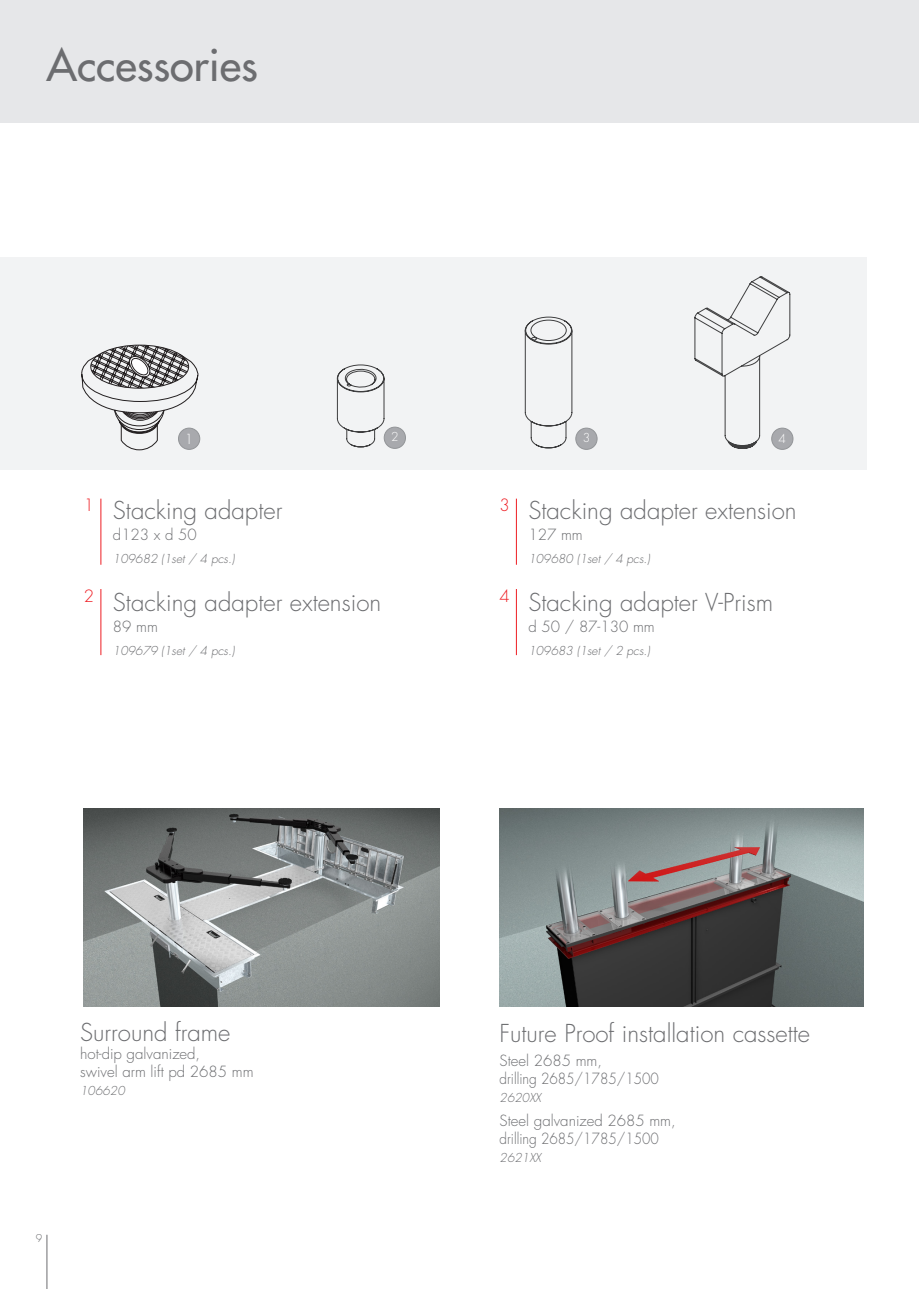
<style>
.page{position:relative;width:919px;height:1289px;background:#fff}
.page>*{position:absolute;margin:0;border:0;box-sizing:border-box;transform-origin:0 0}
.t1{font:43.5px "Futura";color:#6c6d70}
.t2{font:300 24px "Futura";color:#6c6d70}
.t3{font:300 16.5px "Futura";color:#ee1d23}
.t4{font:300 15px/18px "Futura";color:#6c6d70}
.t5{font:300 13.5px "Futura";color:#fff}
.t6{font:italic 300 12px "Futura";color:#6c6d70}
.t7{font:300 12px "Futura";color:#fff}
.t8{font:300 10.5px "Futura";color:#6c6d70}
</style>
<div class="page">
<div style="left:0;top:0;width:918px;height:123px;background:#e6e7e9"></div>
<hr style="left:47px;top:1234px;width:1px;height:54px;background:#6c6d70">
<img style="left:84px;top:808px;width:356px;height:198px">
<img style="left:499px;top:808px;width:364px;height:198px">
<hr style="left:101px;top:498px;width:1px;height:66px;background:#ee1d23">
<hr style="left:101px;top:589px;width:1px;height:66px;background:#ee1d23">
<hr style="left:516px;top:498px;width:1px;height:66px;background:#ee1d23">
<hr style="left:516px;top:589px;width:1px;height:66px;background:#ee1d23">
<div style="left:0;top:257px;width:865px;height:212px;background:#f2f3f4"></div>
<svg style="left:694px;top:276px;width:96px;height:173px"></svg>
<svg style="left:337px;top:364px;width:47px;height:83px"></svg>
<svg style="left:525px;top:317px;width:47px;height:132px"></svg>
<svg style="left:81px;top:345px;width:117px;height:105px"></svg>
<div style="left:178px;top:428px;width:22px;height:21px;background:#a8a9ad;border-radius:50%"></div>
<div style="left:178px;top:428px;width:22px;height:21px;border:1px solid #939598;border-radius:50%"></div>
<div style="left:771px;top:428px;width:21px;height:21px;background:#a8a9ad;border-radius:50%"></div>
<div style="left:771px;top:428px;width:22px;height:21px;border:1px solid #939598;border-radius:50%"></div>
<div style="left:384px;top:427px;width:21px;height:21px;background:#a8a9ad;border-radius:50%"></div>
<div style="left:384px;top:427px;width:21px;height:21px;border:1px solid #939598;border-radius:50%"></div>
<div style="left:575px;top:428px;width:22px;height:21px;background:#a8a9ad;border-radius:50%"></div>
<div style="left:575px;top:428px;width:22px;height:21px;border:1px solid #939598;border-radius:50%"></div>
<h1 class="t1" style="left:46px;top:37px;width:213px">Accessories</h1>
<p class="t5" style="left:185px;top:430px;width:10px">1</p>
<p class="t7" style="left:391px;top:429px;width:9px">2</p>
<p class="t7" style="left:582px;top:430px;width:9px">3</p>
<p class="t7" style="left:778px;top:431px;width:9px">4</p>
<p class="t3" style="left:84px;top:494px;width:12px">1</p>
<p class="t3" style="left:84px;top:585px;width:12px">2</p>
<h2 class="t2" style="left:113px;top:494px;width:171px">Stacking adapter</h2>
<p class="t4" style="left:113px;top:526px;width:85px">d123 x d 50</p>
<p class="t6" style="left:113px;top:550px;width:123px">109682 (1set / 4 pcs.)</p>
<h2 class="t2" style="left:113px;top:586px;width:270px">Stacking adapter extension</h2>
<p class="t4" style="left:113px;top:618px;width:46px">89 mm</p>
<p class="t6" style="left:113px;top:642px;width:123px">109679 (1set / 4 pcs.)</p>
<p class="t3" style="left:499px;top:494px;width:12px">3</p>
<p class="t3" style="left:499px;top:585px;width:12px">4</p>
<h2 class="t2" style="left:528px;top:494px;width:270px">Stacking adapter extension</h2>
<p class="t4" style="left:528px;top:526px;width:56px">127 mm</p>
<p class="t6" style="left:528px;top:550px;width:123px">109680 (1set / 4 pcs.)</p>
<h2 class="t2" style="left:528px;top:586px;width:246px">Stacking adapter V-Prism</h2>
<p class="t4" style="left:528px;top:618px;width:128px">d 50 / 87-130 mm</p>
<p class="t6" style="left:528px;top:642px;width:123px">109683 (1set / 2 pcs.)</p>
<h2 class="t2" style="left:80px;top:1016px;width:152px">Surround frame</h2>
<p class="t4" style="left:80px;top:1044px;width:175px">hot-dip galvanized,<br>swivel arm lift pd 2685 mm</p>
<p class="t6" style="left:80px;top:1082px;width:46px">106620</p>
<p class="t8" style="left:36px;top:1231px;width:8px">9</p>
<h2 class="t2" style="left:499px;top:1017px;width:312px">Future Proof installation cassette</h2>
<p class="t4" style="left:499px;top:1051px;width:161px">Steel 2685 mm,<br>drilling 2685/1785/1500</p>
<p class="t6" style="left:499px;top:1089px;width:43px">2620XX</p>
<p class="t4" style="left:499px;top:1111px;width:178px">Steel galvanized 2685 mm, drilling 2685/1785/1500</p>
<p class="t6" style="left:499px;top:1149px;width:43px">2621XX</p>
</div>
